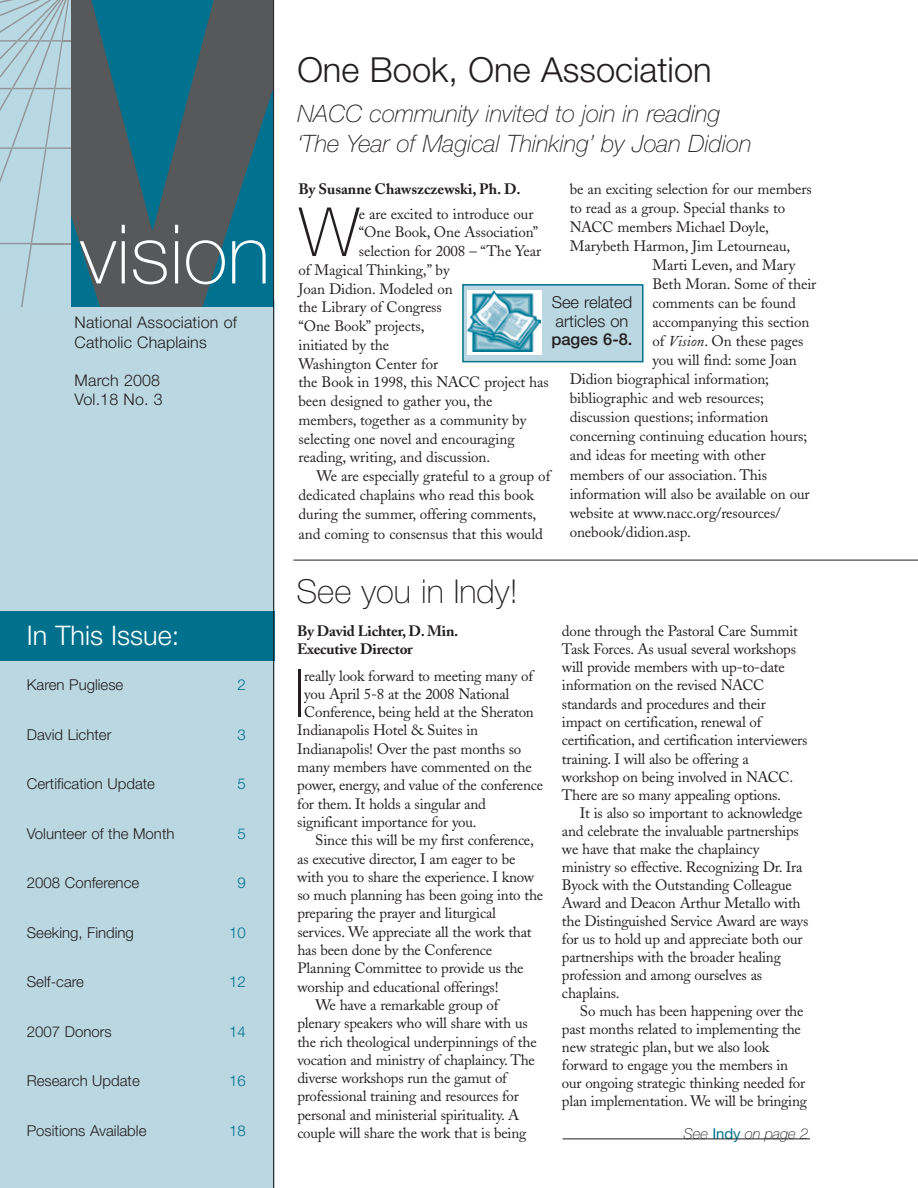
<style>
.page{position:relative;width:918px;height:1188px;background:#fff}
.page>*{position:absolute;margin:0;border:0;box-sizing:border-box;transform-origin:0 0}
.t1{font:100 82.2px "Helvetica Neue";color:#fff}
.t2{font:100 67.95px "Helvetica Neue";color:#231f20}
.t3{font:100 66.75px "Helvetica Neue";color:#231f20}
.t4{font:300 34.5px "Helvetica Neue";color:#231f20}
.t5{font:100 33px "Helvetica Neue";color:#231f20}
.t6{font:300 27px "Helvetica Neue";color:#fff}
.t7{font:italic 100 24px/30px "Helvetica Neue";color:#231f20}
.t8{font:300 16.5px/18.8px "Helvetica Neue";color:#231f20}
.t9{font:500 16.5px "Helvetica Neue";color:#231f20}
.t10{font:300 16.05px/19.2px "Helvetica Neue";letter-spacing:.01em;color:#231f20}
.t11{font:15px/18px "Adobe Caslon";letter-spacing:-.015em;color:#231f20}
.t12{font:300 15px "Helvetica Neue";color:#231f20}
.t13{font:700 15px/18px "Adobe Caslon";letter-spacing:-.015em;color:#231f20}
.t14{font:300 15px "Helvetica Neue";color:#00718c}
.t15{font:italic 100 15px "Helvetica Neue";letter-spacing:-.01em;color:#231f20}
.s1{font-style:italic}
.s2{font-weight:400;font-style:normal;color:#00718c}
</style>
<div class="page">
<div style="left:0;top:301px;width:274px;height:887px;background:#bad7e2"></div>
<div style="left:0;top:611px;width:274px;height:50px;background:#00718c"></div>
<svg style="left:71px;top:0;width:202px;height:306px;background:#36616e"></svg>
<svg style="left:0;top:0;width:71px;height:306px;background:#b5d3de"></svg>
<hr style="left:273px;top:0;width:1px;height:1188px;background:#231f20">
<hr style="left:293px;top:560px;width:625px;height:1px;background:#231f20">
<div style="left:464px;top:286px;width:178px;height:75px;background:#bad7e2"></div>
<div style="left:462px;top:284px;width:182px;height:78px;border:2px solid #00718c"></div>
<svg style="left:468px;top:290px;width:74px;height:64px"></svg>
<img style="left:468px;top:290px;width:72px;height:61px">
<hr style="left:563px;top:1139px;width:247px;height:1px;background:#231f20">
<h1 class="t1" style="left:80px;top:225px;width:192px">vision</h1>
<p class="t10" style="left:75px;top:314px;width:164px">National Association of<br>Catholic Chaplains</p>
<p class="t10" style="left:75px;top:372px;width:90px">March 2008<br>Vol.18 No. 3</p>
<h3 class="t6" style="left:27px;top:625px;width:154px">In This Issue:</h3>
<p class="t12" style="left:27px;top:680px;width:98px">Karen Pugliese</p>
<p class="t14" style="left:238px;top:680px;width:10px">2</p>
<p class="t12" style="left:27px;top:729px;width:86px">David Lichter</p>
<p class="t14" style="left:238px;top:729px;width:10px">3</p>
<p class="t12" style="left:27px;top:779px;width:130px">Certification Update</p>
<p class="t14" style="left:238px;top:779px;width:10px">5</p>
<p class="t12" style="left:27px;top:828px;width:149px">Volunteer of the Month</p>
<p class="t14" style="left:238px;top:828px;width:10px">5</p>
<p class="t12" style="left:27px;top:878px;width:114px">2008 Conference</p>
<p class="t14" style="left:238px;top:878px;width:10px">9</p>
<p class="t12" style="left:27px;top:927px;width:109px">Seeking, Finding</p>
<p class="t14" style="left:229px;top:927px;width:18px">10</p>
<p class="t12" style="left:27px;top:977px;width:59px">Self-care</p>
<p class="t14" style="left:229px;top:977px;width:18px">12</p>
<p class="t12" style="left:27px;top:1026px;width:86px">2007 Donors</p>
<p class="t14" style="left:229px;top:1026px;width:18px">14</p>
<p class="t12" style="left:27px;top:1076px;width:114px">Research Update</p>
<p class="t14" style="left:229px;top:1076px;width:18px">16</p>
<p class="t12" style="left:27px;top:1125px;width:121px">Positions Available</p>
<p class="t14" style="left:229px;top:1125px;width:18px">18</p>
<h3 class="t4" style="left:297px;top:57px;width:416px">One Book, One Association</h3>
<h3 class="t7" style="left:297px;top:101px;width:456px">NACC community invited to join in reading ‘The Year of Magical Thinking’ by Joan Didion</h3>
<p class="t13" style="left:298px;top:181px;width:224px">By Susanne Chawszczewski, Ph. D.</p>
<h2 class="t2" style="left:299px;top:208px;width:62px">W</h2>
<p class="t11" style="left:359px;top:206px;width:176px">e are excited to introduce our</p>
<p class="t11" style="left:570px;top:181px;width:244px">be an exciting selection for our members</p>
<p class="t11" style="left:570px;top:201px;width:217px">to read as a group. Special thanks to</p>
<p class="t11" style="left:570px;top:220px;width:201px">NACC members Michael Doyle,</p>
<p class="t11" style="left:570px;top:239px;width:222px">Marybeth Harmon, Jim Letourneau,</p>
<p class="t11" style="left:652px;top:258px;width:144px">Marti Leven, and Mary</p>
<p class="t11" style="left:652px;top:277px;width:165px">Beth Moran. Some of their</p>
<p class="t11" style="left:652px;top:296px;width:145px">comments can be found</p>
<p class="t11" style="left:652px;top:315px;width:159px">accompanying this section</p>
<p class="t11" style="left:652px;top:334px;width:152px">of <span class="s1">Vision</span>. On these pages</p>
<p class="t11" style="left:652px;top:353px;width:146px">you will find: some Joan</p>
<p class="t11" style="left:570px;top:372px;width:201px">Didion biographical information;</p>
<p class="t11" style="left:570px;top:391px;width:196px">bibliographic and web resources;</p>
<p class="t11" style="left:570px;top:410px;width:200px">discussion questions; information</p>
<p class="t11" style="left:570px;top:429px;width:239px">concerning continuing education hours;</p>
<p class="t11" style="left:570px;top:448px;width:197px">and ideas for meeting with other</p>
<p class="t11" style="left:570px;top:467px;width:199px">members of our association. This</p>
<p class="t11" style="left:570px;top:486px;width:242px">information will also be available on our</p>
<p class="t11" style="left:570px;top:505px;width:212px">website at www.nacc.org/resources/</p>
<p class="t11" style="left:570px;top:524px;width:123px">onebook/didion.asp.</p>
<p class="t11" style="left:359px;top:225px;width:181px">“One Book, One Association”</p>
<p class="t11" style="left:359px;top:244px;width:184px">selection for 2008 – “The Year</p>
<p class="t11" style="left:298px;top:263px;width:153px">of Magical Thinking,” by</p>
<p class="t11" style="left:298px;top:281px;width:156px">Joan Didion. Modeled on</p>
<p class="t11" style="left:298px;top:300px;width:145px">the Library of Congress</p>
<p class="t11" style="left:298px;top:319px;width:128px">“One Book” projects,</p>
<p class="t11" style="left:298px;top:338px;width:92px">initiated by the</p>
<p class="t11" style="left:298px;top:356px;width:141px">Washington Center for</p>
<p class="t11" style="left:298px;top:375px;width:252px">the Book in 1998, this NACC project has</p>
<p class="t11" style="left:298px;top:394px;width:196px">been designed to gather you, the</p>
<p class="t11" style="left:298px;top:413px;width:229px">members, together as a community by</p>
<p class="t11" style="left:298px;top:431px;width:218px">selecting one novel and encouraging</p>
<p class="t11" style="left:298px;top:450px;width:193px">reading, writing, and discussion.</p>
<p class="t11" style="left:316px;top:469px;width:235px">We are especially grateful to a group of</p>
<p class="t11" style="left:298px;top:488px;width:237px">dedicated chaplains who read this book</p>
<p class="t11" style="left:298px;top:507px;width:239px">during the summer, offering comments,</p>
<p class="t11" style="left:298px;top:526px;width:246px">and coming to consensus that this would</p>
<p class="t8" style="left:552px;top:294px;width:82px">See related articles on</p>
<p class="t9" style="left:551px;top:334px;width:83px">pages 6-8.</p>
<h3 class="t5" style="left:296px;top:579px;width:223px">See you in Indy!</h3>
<p class="t13" style="left:297px;top:623px;width:163px">By David Lichter, D. Min.<br>Executive Director</p>
<h3 class="t3" style="left:294px;top:669px;width:13px">I</h3>
<p class="t11" style="left:304px;top:668px;width:230px">really look forward to meeting many of</p>
<p class="t11" style="left:304px;top:687px;width:207px">you April 5-8 at the 2008 National</p>
<p class="t11" style="left:304px;top:705px;width:231px">Conference, being held at the Sheraton</p>
<p class="t11" style="left:297px;top:723px;width:182px">Indianapolis Hotel &amp; Suites in</p>
<p class="t11" style="left:297px;top:741px;width:226px">Indianapolis! Over the past months so</p>
<p class="t11" style="left:297px;top:760px;width:236px">many members have commented on the</p>
<p class="t11" style="left:297px;top:778px;width:247px">power, energy, and value of the conference</p>
<p class="t11" style="left:297px;top:796px;width:190px">for them. It holds a singular and</p>
<p class="t11" style="left:297px;top:815px;width:181px">significant importance for you.</p>
<p class="t11" style="left:315px;top:833px;width:220px">Since this will be my first conference,</p>
<p class="t11" style="left:297px;top:851px;width:220px">as executive director, I am eager to be</p>
<p class="t11" style="left:297px;top:870px;width:238px">with you to share the experience. I know</p>
<p class="t11" style="left:297px;top:888px;width:247px">so much planning has been going into the</p>
<p class="t11" style="left:297px;top:906px;width:200px">preparing the prayer and liturgical</p>
<p class="t11" style="left:297px;top:924px;width:236px">services. We appreciate all the work that</p>
<p class="t11" style="left:297px;top:943px;width:196px">has been done by the Conference</p>
<p class="t11" style="left:297px;top:961px;width:228px">Planning Committee to provide us the</p>
<p class="t11" style="left:297px;top:979px;width:203px">worship and educational offerings!</p>
<p class="t11" style="left:315px;top:998px;width:185px">We have a remarkable group of</p>
<p class="t11" style="left:297px;top:1016px;width:232px">plenary speakers who will share with us</p>
<p class="t11" style="left:297px;top:1034px;width:241px">the rich theological underpinnings of the</p>
<p class="t11" style="left:297px;top:1053px;width:239px">vocation and ministry of chaplaincy. The</p>
<p class="t11" style="left:297px;top:1071px;width:211px">diverse workshops run the gamut of</p>
<p class="t11" style="left:297px;top:1089px;width:223px">professional training and resources for</p>
<p class="t11" style="left:297px;top:1107px;width:224px">personal and ministerial spirituality. A</p>
<p class="t11" style="left:297px;top:1126px;width:231px">couple will share the work that is being</p>
<p class="t11" style="left:562px;top:623px;width:247px">done through the Pastoral Care Summit Task Forces. As usual several workshops will provide members with up-to-date information on the revised NACC standards and procedures and their impact on certification, renewal of certification, and certification interviewers training. I will also be offering a workshop on being involved in NACC.<br>There are so many appealing options.</p>
<p class="t11" style="left:562px;top:806px;width:248px;text-indent:18px">It is also so important to acknowledge and celebrate the invaluable partnerships we have that make the chaplaincy ministry so effective. Recognizing Dr. Ira Byock with the Outstanding Colleague Award and Deacon Arthur Metallo with the Distinguished Service Award are ways for us to hold up and appreciate both our partnerships with the broader healing profession and among ourselves as chaplains.</p>
<p class="t11" style="left:562px;top:1004px;width:247px;text-indent:18px">So much has been happening over the past months related to implementing the new strategic plan, but we also look forward to engage you the members in our ongoing strategic thinking needed for plan implementation. We will be bringing</p>
<p class="t15" style="left:684px;top:1128px;width:126px">See <span class="s2">Indy</span> on page 2</p>
</div>
